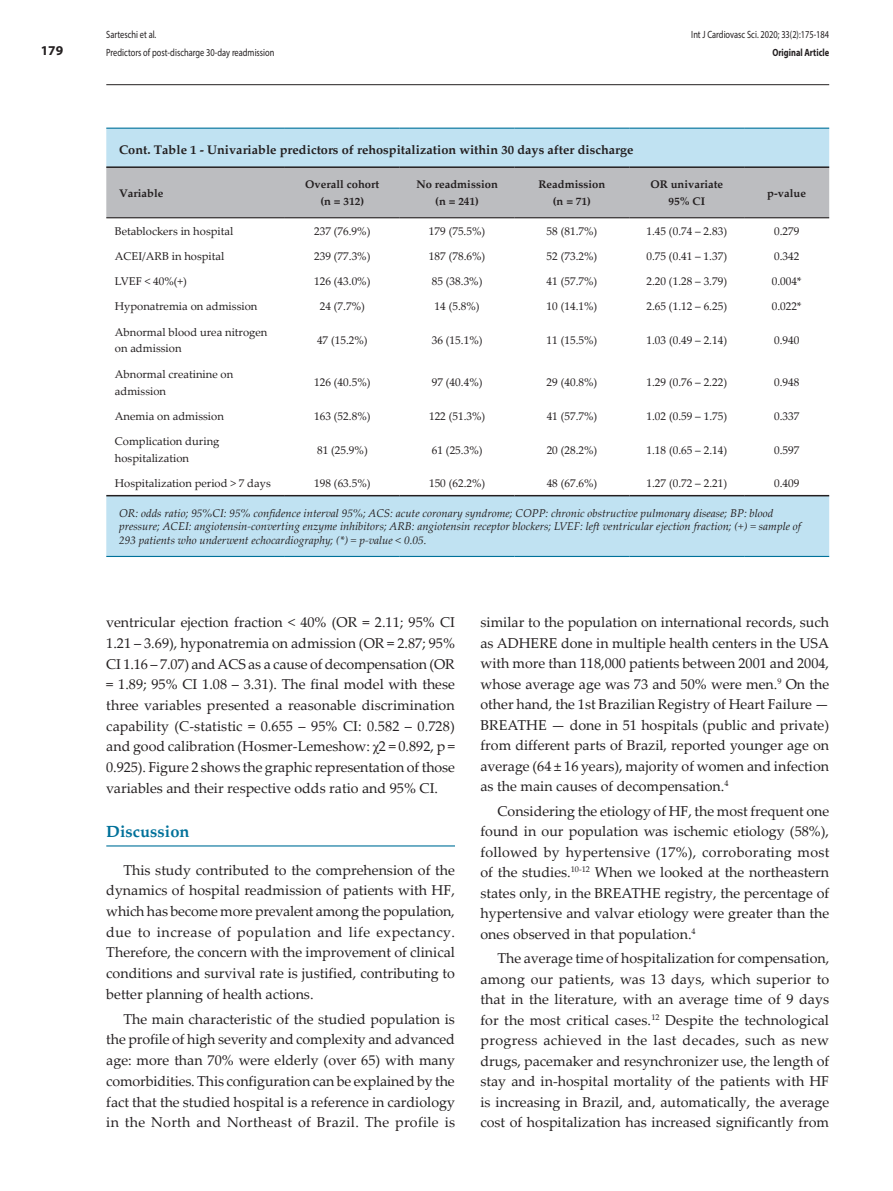
<style>
.page{position:relative;width:893px;height:1191px;background:#fff}
.page>*{position:absolute;margin:0;border:0;box-sizing:border-box;transform-origin:0 0}
.t1{font:700 16.5px "Palatino";color:#00719a}
.t2{font:14.25px/20.4px "Palatino Linotype";color:#231f20;text-align:justify}
.t3{font:700 13.5px "Myriad Pro";color:#231f20}
.t4{font:700 12.75px "Palatino";color:#231f20}
.t5{font:11.25px/16.8px "Palatino Linotype";color:#231f20}
.t6{font:italic 11.25px/13.5px "Palatino Linotype";color:#231f20}
.t7{font:700 11.25px/16.8px "Palatino";color:#231f20;text-align:center}
.t8{font:10.5px/18px "Myriad Pro";color:#231f20;scale:.8 1}
.t9{font:700 10.5px "Myriad Pro";color:#231f20;scale:.8 1}
.s1{font-family:"Times New Roman"}
</style>
<div class="page">
<hr style="left:106px;top:84px;width:723px;height:1px;background:#231f20">
<svg style="left:106px;top:129px;width:723px;height:427px"></svg>
<div style="left:106px;top:168px;width:723px;height:49px;background:#bcbdc0"></div>
<hr style="left:106px;top:128px;width:179px;height:1px;background:#00719a">
<hr style="left:285px;top:128px;width:115px;height:1px;background:#00719a">
<hr style="left:400px;top:128px;width:114px;height:1px;background:#00719a">
<hr style="left:514px;top:128px;width:115px;height:1px;background:#00719a">
<hr style="left:629px;top:128px;width:115px;height:1px;background:#00719a">
<hr style="left:744px;top:128px;width:85px;height:1px;background:#00719a">
<hr style="left:106px;top:166px;width:179px;height:2px;background:#231f20">
<hr style="left:285px;top:166px;width:115px;height:2px;background:#231f20">
<hr style="left:400px;top:166px;width:114px;height:2px;background:#231f20">
<hr style="left:514px;top:166px;width:115px;height:2px;background:#231f20">
<hr style="left:629px;top:166px;width:115px;height:2px;background:#231f20">
<hr style="left:744px;top:166px;width:85px;height:2px;background:#231f20">
<hr style="left:106px;top:495px;width:179px;height:1px;background:#231f20">
<hr style="left:285px;top:495px;width:115px;height:1px;background:#231f20">
<hr style="left:400px;top:495px;width:114px;height:1px;background:#231f20">
<hr style="left:514px;top:495px;width:115px;height:1px;background:#231f20">
<hr style="left:629px;top:495px;width:115px;height:1px;background:#231f20">
<hr style="left:744px;top:495px;width:85px;height:1px;background:#231f20">
<hr style="left:106px;top:556px;width:179px;height:1px;background:#00719a">
<hr style="left:285px;top:556px;width:115px;height:1px;background:#00719a">
<hr style="left:400px;top:556px;width:114px;height:1px;background:#00719a">
<hr style="left:514px;top:556px;width:115px;height:1px;background:#00719a">
<hr style="left:629px;top:556px;width:115px;height:1px;background:#00719a">
<hr style="left:744px;top:556px;width:85px;height:1px;background:#00719a">
<hr style="left:106px;top:217px;width:179px;height:1px;background:#231f20">
<hr style="left:285px;top:217px;width:115px;height:1px;background:#231f20">
<hr style="left:400px;top:217px;width:114px;height:1px;background:#231f20">
<hr style="left:514px;top:217px;width:115px;height:1px;background:#231f20">
<hr style="left:629px;top:217px;width:115px;height:1px;background:#231f20">
<hr style="left:744px;top:217px;width:85px;height:1px;background:#231f20">
<hr style="left:106px;top:845px;width:349px;height:1px;background:#00719a">
<p class="t3" style="left:41px;top:42px;width:24px">179</p>
<p class="t8" style="left:106px;top:25px;width:212px">Sarteschi et al.<br>Predictors of post-discharge 30-day readmission</p>
<p class="t8" style="left:691px;top:25px;width:174px">Int J Cardiovasc Sci. 2020; 33(2):175-184</p>
<p class="t9" style="left:772px;top:45px;width:73px">Original Article</p>
<p class="t4" style="left:119px;top:143px;width:516px">Cont. Table 1 - Univariable predictors of rehospitalization within 30 days after discharge</p>
<p class="t7" style="left:119px;top:184px;width:46px">Variable</p>
<p class="t7" style="left:305px;top:176px;width:76px">Overall cohort (n = 312)</p>
<p class="t7" style="left:416px;top:176px;width:83px">No readmission (n = 241)</p>
<p class="t7" style="left:538px;top:176px;width:68px">Readmission (n = 71)</p>
<p class="t7" style="left:650px;top:176px;width:74px">OR univariate<br>95% CI</p>
<p class="t7" style="left:767px;top:184px;width:40px">p-value</p>
<p class="t5" style="left:115px;top:222px;width:120px">Betablockers in hospital</p>
<p class="t5" style="left:314px;top:222px;width:58px">237 (76.9%)</p>
<p class="t5" style="left:429px;top:222px;width:58px">179 (75.5%)</p>
<p class="t5" style="left:547px;top:222px;width:52px">58 (81.7%)</p>
<p class="t5" style="left:646px;top:222px;width:82px">1.45 (0.74 – 2.83)</p>
<p class="t5" style="left:774px;top:222px;width:27px">0.279</p>
<p class="t5" style="left:115px;top:247px;width:111px">ACEI/ARB in hospital</p>
<p class="t5" style="left:314px;top:247px;width:58px">239 (77.3%)</p>
<p class="t5" style="left:429px;top:247px;width:58px">187 (78.6%)</p>
<p class="t5" style="left:547px;top:247px;width:52px">52 (73.2%)</p>
<p class="t5" style="left:646px;top:247px;width:82px">0.75 (0.41 – 1.37)</p>
<p class="t5" style="left:774px;top:247px;width:27px">0.342</p>
<p class="t5" style="left:115px;top:272px;width:74px">LVEF &lt; 40%(+)</p>
<p class="t5" style="left:314px;top:272px;width:58px">126 (43.0%)</p>
<p class="t5" style="left:432px;top:272px;width:52px">85 (38.3%)</p>
<p class="t5" style="left:547px;top:272px;width:52px">41 (57.7%)</p>
<p class="t5" style="left:646px;top:272px;width:82px">2.20 (1.28 – 3.79)</p>
<p class="t5" style="left:772px;top:272px;width:31px">0.004*</p>
<p class="t5" style="left:115px;top:298px;width:144px">Hyponatremia on admission</p>
<p class="t5" style="left:320px;top:298px;width:47px">24 (7.7%)</p>
<p class="t5" style="left:435px;top:298px;width:47px">14 (5.8%)</p>
<p class="t5" style="left:547px;top:298px;width:52px">10 (14.1%)</p>
<p class="t5" style="left:646px;top:298px;width:82px">2.65 (1.12 – 6.25)</p>
<p class="t5" style="left:772px;top:298px;width:31px">0.022*</p>
<p class="t5" style="left:115px;top:323px;width:154px">Abnormal blood urea nitrogen on admission</p>
<p class="t5" style="left:317px;top:331px;width:52px">47 (15.2%)</p>
<p class="t5" style="left:432px;top:331px;width:52px">36 (15.1%)</p>
<p class="t5" style="left:547px;top:331px;width:52px">11 (15.5%)</p>
<p class="t5" style="left:646px;top:331px;width:82px">1.03 (0.49 – 2.14)</p>
<p class="t5" style="left:774px;top:331px;width:27px">0.940</p>
<p class="t5" style="left:115px;top:365px;width:120px">Abnormal creatinine on admission</p>
<p class="t5" style="left:314px;top:373px;width:58px">126 (40.5%)</p>
<p class="t5" style="left:432px;top:373px;width:52px">97 (40.4%)</p>
<p class="t5" style="left:547px;top:373px;width:52px">29 (40.8%)</p>
<p class="t5" style="left:646px;top:373px;width:82px">1.29 (0.76 – 2.22)</p>
<p class="t5" style="left:774px;top:373px;width:27px">0.948</p>
<p class="t5" style="left:115px;top:407px;width:111px">Anemia on admission</p>
<p class="t5" style="left:314px;top:407px;width:58px">163 (52.8%)</p>
<p class="t5" style="left:429px;top:407px;width:58px">122 (51.3%)</p>
<p class="t5" style="left:547px;top:407px;width:52px">41 (57.7%)</p>
<p class="t5" style="left:646px;top:407px;width:82px">1.02 (0.59 – 1.75)</p>
<p class="t5" style="left:774px;top:407px;width:27px">0.337</p>
<p class="t5" style="left:115px;top:432px;width:106px">Complication during hospitalization</p>
<p class="t5" style="left:317px;top:441px;width:52px">81 (25.9%)</p>
<p class="t5" style="left:432px;top:441px;width:52px">61 (25.3%)</p>
<p class="t5" style="left:547px;top:441px;width:52px">20 (28.2%)</p>
<p class="t5" style="left:646px;top:441px;width:82px">1.18 (0.65 – 2.14)</p>
<p class="t5" style="left:774px;top:441px;width:27px">0.597</p>
<p class="t5" style="left:115px;top:474px;width:157px">Hospitalization period &gt; 7 days</p>
<p class="t5" style="left:314px;top:474px;width:58px">198 (63.5%)</p>
<p class="t5" style="left:429px;top:474px;width:58px">150 (62.2%)</p>
<p class="t5" style="left:547px;top:474px;width:52px">48 (67.6%)</p>
<p class="t5" style="left:646px;top:474px;width:82px">1.27 (0.72 – 2.21)</p>
<p class="t5" style="left:774px;top:474px;width:27px">0.409</p>
<p class="t6" style="left:119px;top:505px;width:683px">OR: odds ratio; 95%CI: 95% confidence interval 95%; ACS: acute coronary syndrome; COPP: chronic obstructive pulmonary disease; BP: blood pressure; ACEI: angiotensin-converting enzyme inhibitors; ARB: angiotensin receptor blockers; LVEF: left ventricular ejection fraction; (+) = sample of<br>293 patients who underwent echocardiography; (*) = p-value &lt; 0.05.</p>
<p class="t2" style="left:106px;top:611px;width:350px">ventricular ejection fraction &lt; 40% (OR = 2.11; 95% CI 1.21 – 3.69), hyponatremia on admission (OR = 2.87; 95% CI 1.16 – 7.07) and ACS as a cause of decompensation (OR = 1.89; 95% CI 1.08 – 3.31). The final model with these three variables presented a reasonable discrimination capability (C-statistic = 0.655 – 95% CI: 0.582 – 0.728) and good calibration (Hosmer-Lemeshow: <span class="s1">χ</span>2 = 0.892, p = 0.925). Figure 2 shows the graphic representation of those variables and their respective odds ratio and 95% CI.</p>
<p class="t1" style="left:106px;top:821px;width:85px">Discussion</p>
<p class="t2" style="left:106px;top:859px;width:350px;text-indent:17px">This study contributed to the comprehension of the dynamics of hospital readmission of patients with HF, which has become more prevalent among the population, due to increase of population and life expectancy.<br>Therefore, the concern with the improvement of clinical conditions and survival rate is justified, contributing to better planning of health actions.</p>
<p class="t2" style="left:106px;top:1008px;width:350px;text-indent:17px">The main characteristic of the studied population is the profile of high severity and complexity and advanced age: more than 70% were elderly (over 65) with many comorbidities. This configuration can be explained by the fact that the studied hospital is a reference in cardiology in the North and Northeast of Brazil. The profile is</p>
<p class="t2" style="left:480px;top:611px;width:350px">similar to the population on international records, such as ADHERE done in multiple health centers in the USA with more than 118,000 patients between 2001 and 2004, whose average age was 73 and 50% were men.<sup>9</sup> On the other hand, the 1st Brazilian Registry of Heart Failure — BREATHE — done in 51 hospitals (public and private) from different parts of Brazil, reported younger age on average (64 ± 16 years), majority of women and infection as the main causes of decompensation.<sup>4</sup></p>
<p class="t2" style="left:480px;top:800px;width:350px;text-indent:17px">Considering the etiology of HF, the most frequent one found in our population was ischemic etiology (58%), followed by hypertensive (17%), corroborating most of the studies.<sup>10-12</sup> When we looked at the northeastern states only, in the BREATHE registry, the percentage of hypertensive and valvar etiology were greater than the ones observed in that population.<sup>4</sup></p>
<p class="t2" style="left:480px;top:947px;width:350px;text-indent:17px">The average time of hospitalization for compensation, among our patients, was 13 days, which superior to that in the literature, with an average time of 9 days for the most critical cases.<sup>12</sup> Despite the technological progress achieved in the last decades, such as new drugs, pacemaker and resynchronizer use, the length of stay and in-hospital mortality of the patients with HF is increasing in Brazil, and, automatically, the average cost of hospitalization has increased significantly from</p>
</div>
